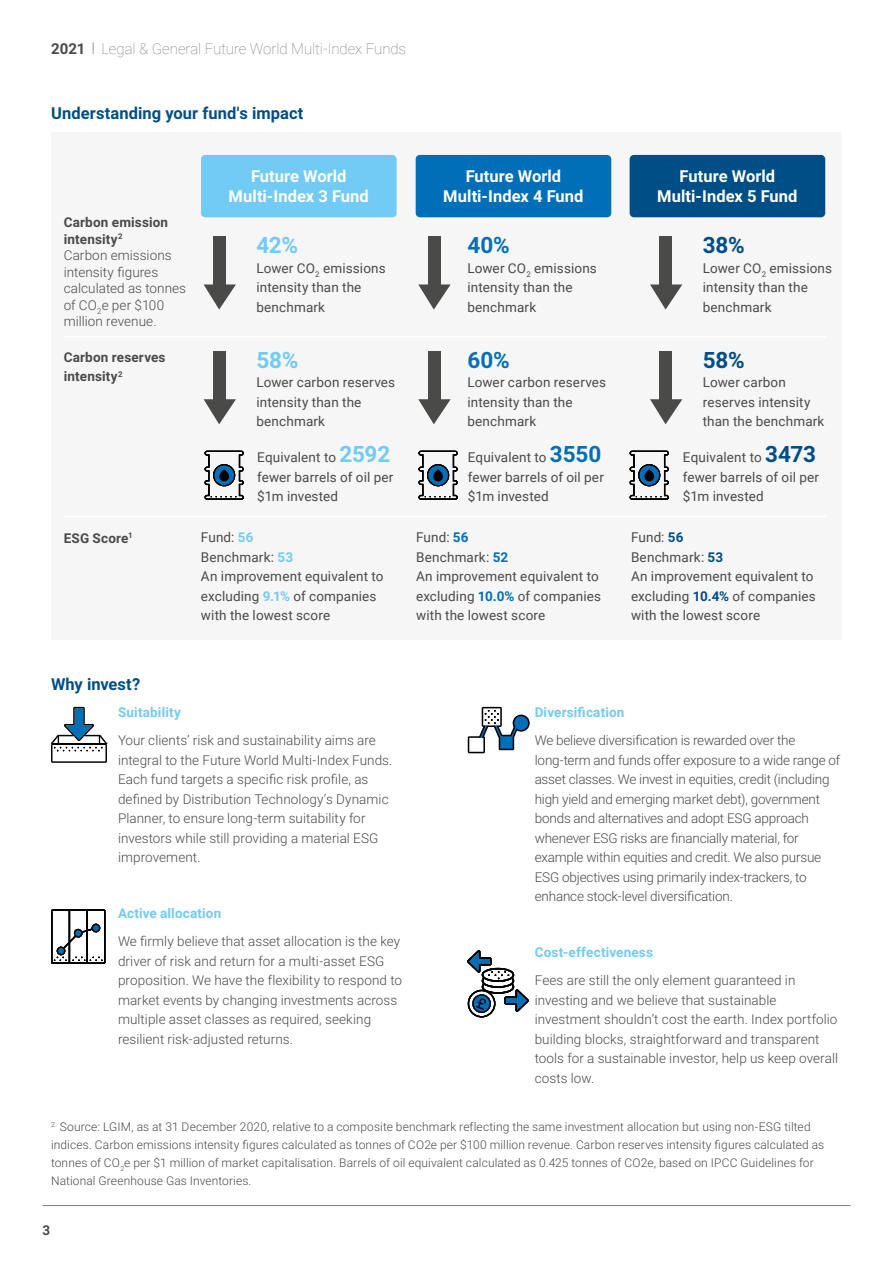
<style>
.page{position:relative;width:893px;height:1263px;background:#fff}
.page>*{position:absolute;margin:0;border:0;box-sizing:border-box;transform-origin:0 0}
.body_copy_standard{font:700 22.5px "Roboto";color:#006fb8}
.body_copy_standard-2{font:700 22.5px "Roboto";color:#71cbf4}
.body_copy_standard-3{font:700 22.5px "Roboto";color:#004e86}
.body_copy_standard-4{font:700 16.5px "Roboto";letter-spacing:.005em;color:#fff}
.body_copy_standard-5{font:700 16.5px "Roboto";letter-spacing:.005em;color:#004e86}
.t1{font:100 15px "Roboto";letter-spacing:-.005em;color:#757474}
.body_copy_standard-6{font:300 13.5px/19.5px "Roboto";color:#4a4a49}
.body_copy_standard-7{font:13.5px/19.5px "Roboto";letter-spacing:.01em;color:#4a4a49}
.body_copy_standard-8{font:700 13.5px "Roboto";letter-spacing:.01em;color:#71cbf4}
.body_copy_standard-9{font:700 13.5px/16.5px "Roboto";letter-spacing:.015em;color:#4a4a49}
.body_copy_standard-10{font:300 12px/18px "Roboto";letter-spacing:.01em;color:#4a4a49}
.s1{font-weight:700;color:#4a4a49}
.s2{font-weight:300;font-size:13.5px}
.s3{font-weight:700;font-size:22.5px;color:#71cbf4}
.s4{font-weight:700;color:#71cbf4}
.s5{font-weight:700;font-size:22.5px;color:#006fb8}
.s6{font-weight:700;color:#006fb8}
.s7{font-weight:700;font-size:22.5px;color:#004e86}
.s8{font-weight:700;color:#004e86}
</style>
<div class="page">
<hr style="left:43px;top:1205px;width:807px;height:1px;background:#7c7b7b">
<div style="left:51px;top:132px;width:791px;height:508px;background:#f6f6f6"></div>
<div style="left:416px;top:155px;width:195px;height:62px;background:#006fb8;border-radius:4px"></div>
<div style="left:201px;top:155px;width:196px;height:62px;background:#71cbf4;border-radius:4px"></div>
<div style="left:630px;top:155px;width:195px;height:62px;background:#004e86;border-radius:4px"></div>
<div style="left:428px;top:236px;width:12px;height:54px;background:#4a4a49"></div>
<svg style="left:418px;top:284px;width:33px;height:26px"></svg>
<div style="left:213px;top:236px;width:13px;height:54px;background:#4a4a49"></div>
<svg style="left:204px;top:284px;width:32px;height:26px"></svg>
<div style="left:428px;top:351px;width:12px;height:54px;background:#4a4a49"></div>
<svg style="left:418px;top:399px;width:33px;height:25px"></svg>
<div style="left:213px;top:351px;width:13px;height:54px;background:#4a4a49"></div>
<svg style="left:204px;top:399px;width:32px;height:25px"></svg>
<div style="left:659px;top:236px;width:13px;height:54px;background:#4a4a49"></div>
<svg style="left:650px;top:284px;width:32px;height:26px"></svg>
<div style="left:659px;top:351px;width:13px;height:54px;background:#4a4a49"></div>
<svg style="left:650px;top:399px;width:32px;height:25px"></svg>
<hr style="left:64px;top:336px;width:762px;height:1px;background:#fff">
<hr style="left:64px;top:516px;width:762px;height:1px;background:#fff">
<svg style="left:630px;top:451px;width:39px;height:49px"></svg>
<svg style="left:644px;top:469px;width:10px;height:12px"></svg>
<svg style="left:418px;top:451px;width:40px;height:49px"></svg>
<svg style="left:433px;top:469px;width:10px;height:12px"></svg>
<svg style="left:205px;top:451px;width:39px;height:49px"></svg>
<svg style="left:219px;top:469px;width:10px;height:12px"></svg>
<svg style="left:468px;top:707px;width:62px;height:46px"></svg>
<svg style="left:467px;top:950px;width:62px;height:67px"></svg>
<svg style="left:51px;top:909px;width:54px;height:55px"></svg>
<svg style="left:51px;top:707px;width:57px;height:56px"></svg>
<p class="t1" style="left:51px;top:38px;width:357px"><span class="s1">2021</span> <span class="s2">|</span> Legal &amp; General Future World Multi-Index Funds</p>
<p class="body_copy_standard-5" style="left:51px;top:101px;width:254px">Understanding your fund's impact</p>
<p class="body_copy_standard-9" style="left:64px;top:214px;width:106px">Carbon emission intensity<sup>2</sup></p>
<p class="body_copy_standard-6" style="left:64px;top:247px;width:124px;line-height:16.5px">Carbon emissions intensity figures calculated as tonnes of CO<sub>2</sub>e per $100 million revenue.</p>
<p class="body_copy_standard-9" style="left:64px;top:347px;width:103px;line-height:19.5px">Carbon reserves intensity<sup>2</sup></p>
<p class="body_copy_standard-9" style="left:64px;top:529px;width:70px">ESG Score<sup>1</sup></p>
<p class="body_copy_standard-4" style="left:251px;top:165px;width:97px">Future World</p>
<p class="body_copy_standard-4" style="left:229px;top:185px;width:142px">Multi-Index 3 Fund</p>
<p class="body_copy_standard-2" style="left:256px;top:229px;width:43px">42%</p>
<p class="body_copy_standard-7" style="left:256px;top:258px;width:131px">Lower CO<sub>2</sub> emissions intensity than the benchmark</p>
<p class="body_copy_standard-2" style="left:256px;top:344px;width:44px">58%</p>
<p class="body_copy_standard-7" style="left:256px;top:372px;width:140px">Lower carbon reserves intensity than the benchmark</p>
<p class="body_copy_standard-7" style="left:257px;top:447px;width:138px">Equivalent to <span class="s3">2592 </span>fewer barrels of oil per $1m invested</p>
<p class="body_copy_standard-7" style="left:201px;top:527px;width:54px">Fund: <span class="s4">56</span></p>
<p class="body_copy_standard-7" style="left:201px;top:547px;width:94px">Benchmark: <span class="s4">53</span></p>
<p class="body_copy_standard-7" style="left:201px;top:566px;width:184px">An improvement equivalent to excluding <span class="s4">9.1%</span> of companies with the lowest score</p>
<p class="body_copy_standard-4" style="left:466px;top:165px;width:97px">Future World</p>
<p class="body_copy_standard-4" style="left:443px;top:185px;width:142px">Multi-Index 4 Fund</p>
<p class="body_copy_standard" style="left:467px;top:229px;width:44px">40%</p>
<p class="body_copy_standard-7" style="left:467px;top:258px;width:131px">Lower CO<sub>2</sub> emissions intensity than the benchmark</p>
<p class="body_copy_standard" style="left:467px;top:344px;width:44px">60%</p>
<p class="body_copy_standard-7" style="left:467px;top:372px;width:140px">Lower carbon reserves intensity than the benchmark</p>
<p class="body_copy_standard-7" style="left:468px;top:447px;width:138px">Equivalent to <span class="s5">3550 </span>fewer barrels of oil per $1m invested</p>
<p class="body_copy_standard-7" style="left:416px;top:527px;width:54px">Fund: <span class="s6">56</span></p>
<p class="body_copy_standard-7" style="left:416px;top:547px;width:94px">Benchmark: <span class="s6">52</span></p>
<p class="body_copy_standard-7" style="left:416px;top:566px;width:186px">An improvement equivalent to excluding <span class="s6">10.0%</span> of companies with the lowest score</p>
<p class="body_copy_standard-4" style="left:680px;top:165px;width:97px">Future World</p>
<p class="body_copy_standard-4" style="left:657px;top:185px;width:142px">Multi-Index 5 Fund</p>
<p class="body_copy_standard-3" style="left:703px;top:229px;width:44px">38%</p>
<p class="body_copy_standard-7" style="left:703px;top:258px;width:131px">Lower CO<sub>2</sub> emissions intensity than the benchmark</p>
<p class="body_copy_standard-3" style="left:703px;top:344px;width:44px">58%</p>
<p class="body_copy_standard-7" style="left:703px;top:372px;width:123px">Lower carbon reserves intensity than the benchmark</p>
<p class="body_copy_standard-7" style="left:683px;top:447px;width:138px">Equivalent to <span class="s7">3473 </span>fewer barrels of oil per $1m invested</p>
<p class="body_copy_standard-7" style="left:631px;top:527px;width:54px">Fund: <span class="s8">56</span></p>
<p class="body_copy_standard-7" style="left:631px;top:547px;width:94px">Benchmark: <span class="s8">53</span></p>
<p class="body_copy_standard-7" style="left:631px;top:566px;width:186px">An improvement equivalent to excluding <span class="s8">10.4%</span> of companies with the lowest score</p>
<p class="body_copy_standard-5" style="left:51px;top:672px;width:91px">Why invest?</p>
<p class="body_copy_standard-8" style="left:118px;top:703px;width:64px">Suitability</p>
<p class="body_copy_standard-6" style="left:118px;top:730px;width:276px">Your clients’ risk and sustainability aims are integral to the Future World Multi-Index Funds.<br>Each fund targets a specific risk profile, as defined by Distribution Technology’s Dynamic Planner, to ensure long-term suitability for investors while still providing a material ESG improvement.</p>
<p class="body_copy_standard-8" style="left:118px;top:904px;width:105px">Active allocation</p>
<p class="body_copy_standard-6" style="left:118px;top:931px;width:286px">We firmly believe that asset allocation is the key driver of risk and return for a multi-asset ESG proposition. We have the flexibility to respond to market events by changing investments across multiple asset classes as required, seeking resilient risk-adjusted returns.</p>
<p class="body_copy_standard-8" style="left:535px;top:703px;width:91px">Diversification</p>
<p class="body_copy_standard-6" style="left:535px;top:730px;width:307px">We believe diversification is rewarded over the long-term and funds offer exposure to a wide range of asset classes. We invest in equities, credit (including high yield and emerging market debt), government bonds and alternatives and adopt ESG approach whenever ESG risks are financially material, for example within equities and credit. We also pursue ESG objectives using primarily index-trackers, to enhance stock-level diversification.</p>
<p class="body_copy_standard-8" style="left:535px;top:943px;width:120px">Cost-effectiveness</p>
<p class="body_copy_standard-6" style="left:535px;top:970px;width:305px">Fees are still the only element guaranteed in investing and we believe that sustainable investment shouldn’t cost the earth. Index portfolio building blocks, straightforward and transparent tools for a sustainable investor, help us keep overall costs low.</p>
<p class="body_copy_standard-10" style="left:51px;top:1118px;width:775px"><sup>2.</sup> Source: LGIM, as at 31 December 2020, relative to a composite benchmark reflecting the same investment allocation but using non-ESG tilted indices. Carbon emissions intensity figures calculated as tonnes of CO2e per $100 million revenue. Carbon reserves intensity figures calculated as tonnes of CO<sub>2</sub>e per $1 million of market capitalisation. Barrels of oil equivalent calculated as 0.425 tonnes of CO2e, based on IPCC Guidelines for National Greenhouse Gas Inventories.</p>
<p class="body_copy_standard-9" style="left:43px;top:1221px;width:9px">3</p>
</div>
